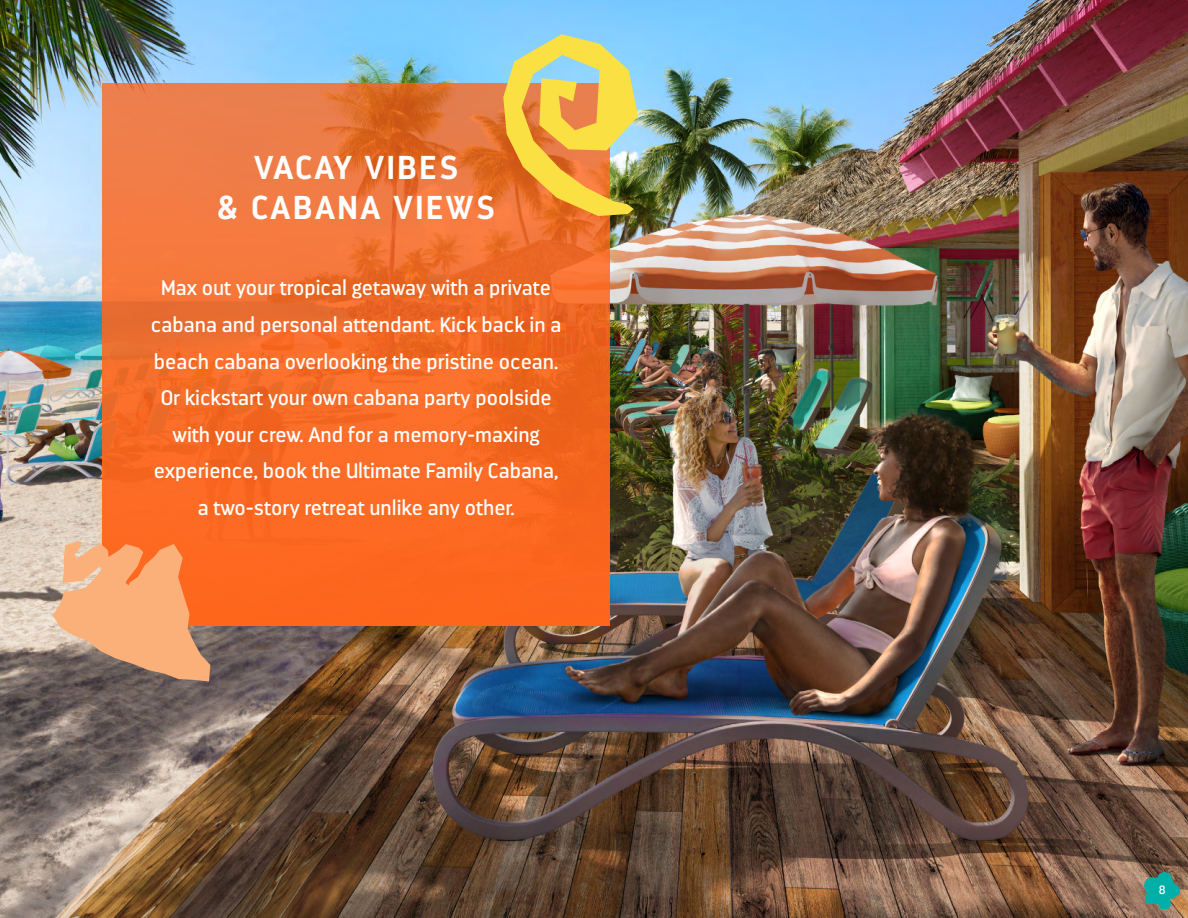
<style>
.page{position:relative;width:1188px;height:918px;background:#fff}
.page>*{position:absolute;margin:0;border:0;box-sizing:border-box;transform-origin:0 0}
.t1{font:700 33px/39.6px "Darwin";letter-spacing:.08em;color:#fff;text-align:center}
.t2{font:21px/36.6px "Darwin";color:#fff;text-align:center}
.t3{font:12px "Darwin";color:#fff}
</style>
<div class="page">
<img style="left:0;top:0;width:1188px;height:918px">
<svg style="left:102px;top:83px;width:508px;height:542px;background:#f36d2c"></svg>
<svg style="left:503px;top:34px;width:135px;height:182px;background:#d9b760"></svg>
<svg style="left:53px;top:541px;width:157px;height:141px;background:#e29b6c"></svg>
<svg style="left:1144px;top:872px;width:36px;height:37px"></svg>
<h1 class="t1" style="left:217px;top:148px;width:279px">VACAY VIBES<br>&amp; CABANA VIEWS</h1>
<p class="t2" style="left:151px;top:270px;width:412px">Max out your tropical getaway with a private cabana and personal attendant. Kick back in a beach cabana overlooking the pristine ocean.<br>Or kickstart your own cabana party poolside with your crew. And for a memory-maxing experience, book the Ultimate Family Cabana, a two-story retreat unlike any other.</p>
<p class="t3" style="left:1159px;top:883px;width:8px">8</p>
</div>
